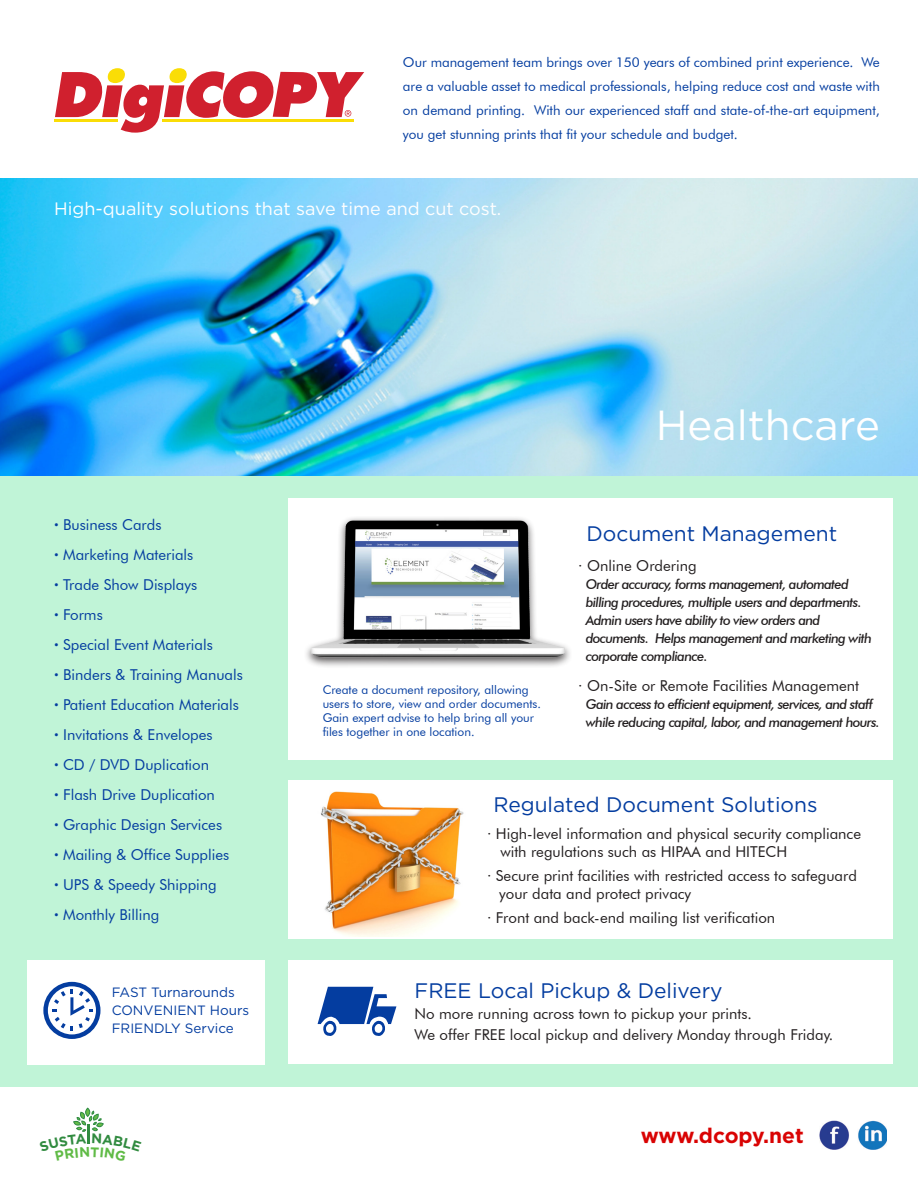
<style>
.page{position:relative;width:918px;height:1188px;background:#fff}
.page>*{position:absolute;margin:0;border:0;box-sizing:border-box;transform-origin:0 0}
.t1{font:42px "Gotham";color:#fff}
.t2{font:21px "Gotham";color:#043da0}
.t3{font:700 21px "Gotham";letter-spacing:-.005em;color:#d90303}
.t4{font:18px "Gotham";color:#fff}
.t5{font:15px "Futura BT";color:#231f20}
.t6{font:15px "Futura BT";color:#043da0}
.t7{font:italic 500 13.5px/18px "Futura BT";letter-spacing:-.05em;color:#231f20}
.t8{font:13.5px/24px "Futura BT";color:#043da0;text-align:justify}
.t9{font:13.5px "Gotham";color:#043da0}
.t10{font:12px/14.2px "Futura BT";color:#043da0}
.s1{font-weight:700}
</style>
<div class="page">
<div style="left:0;top:474px;width:918px;height:612px;background:#c0f4d7"></div>
<img style="left:0;top:178px;width:918px;height:297px">
<div style="left:288px;top:780px;width:604px;height:159px;background:#fff"></div>
<div style="left:288px;top:498px;width:604px;height:262px;background:#fff"></div>
<div style="left:288px;top:960px;width:604px;height:104px;background:#fff"></div>
<svg style="left:318px;top:987px;width:78px;height:49px"></svg>
<div style="left:27px;top:960px;width:238px;height:105px;background:#fff"></div>
<svg style="left:43px;top:982px;width:57px;height:57px"></svg>
<div style="left:304px;top:516px;width:269px;height:153px;background:#231f20;opacity:.78"></div>
<img style="left:308px;top:516px;width:261px;height:147px">
<img style="left:321px;top:791px;width:143px;height:145px">
<hr style="left:54px;top:120px;width:63px;height:2px;background:#fadd06">
<svg style="left:55px;top:68px;width:309px;height:65px"></svg>
<img style="left:819px;top:1120px;width:30px;height:30px">
<img style="left:858px;top:1120px;width:29px;height:30px">
<svg style="left:73px;top:1108px;width:31px;height:36px"></svg>
<p class="t8" style="left:403px;top:50px;width:479px">Our management team brings over 150 years of combined print experience. We are a valuable asset to medical professionals, helping reduce cost and waste with on demand printing. With our experienced staff and state-of-the-art equipment, you get stunning prints that fit your schedule and budget.</p>
<p class="t4" style="left:54px;top:197px;width:449px">High-quality solutions that save time and cut cost.</p>
<p class="t1" style="left:656px;top:398px;width:226px">Healthcare</p>
<p class="t6" style="left:54px;top:515px;width:109px"><span class="s1">·</span> Business Cards</p>
<p class="t6" style="left:54px;top:545px;width:141px"><span class="s1">·</span> Marketing Materials</p>
<p class="t6" style="left:54px;top:575px;width:145px"><span class="s1">·</span> Trade Show Displays</p>
<p class="t6" style="left:54px;top:605px;width:50px"><span class="s1">·</span> Forms</p>
<p class="t6" style="left:54px;top:635px;width:160px"><span class="s1">·</span> Special Event Materials</p>
<p class="t6" style="left:54px;top:665px;width:190px"><span class="s1">·</span> Binders &amp; Training Manuals</p>
<p class="t6" style="left:54px;top:695px;width:186px"><span class="s1">·</span> Patient Education Materials</p>
<p class="t6" style="left:54px;top:725px;width:160px"><span class="s1">·</span> Invitations &amp; Envelopes</p>
<p class="t6" style="left:54px;top:755px;width:157px"><span class="s1">·</span> CD / DVD Duplication</p>
<p class="t6" style="left:54px;top:785px;width:162px"><span class="s1">·</span> Flash Drive Duplication</p>
<p class="t6" style="left:54px;top:815px;width:170px"><span class="s1">·</span> Graphic Design Services</p>
<p class="t6" style="left:54px;top:845px;width:177px"><span class="s1">·</span> Mailing &amp; Office Supplies</p>
<p class="t6" style="left:54px;top:875px;width:164px"><span class="s1">·</span> UPS &amp; Speedy Shipping</p>
<p class="t6" style="left:54px;top:905px;width:107px"><span class="s1">·</span> Monthly Billing</p>
<p class="t9" style="left:112px;top:984px;width:125px">FAST Turnarounds</p>
<p class="t9" style="left:112px;top:1002px;width:139px">CONVENIENT Hours</p>
<p class="t9" style="left:112px;top:1020px;width:124px">FRIENDLY Service</p>
<p class="t10" style="left:323px;top:682px;width:220px">Create a document repository, allowing users to store, view and order documents.<br>Gain expert advise to help bring all your files together in one location.</p>
<p class="t2" style="left:586px;top:520px;width:252px">Document Management</p>
<p class="t5" style="left:578px;top:557px;width:120px">· Online Ordering</p>
<p class="t7" style="left:586px;top:575px;width:277px">Order accuracy, forms management, automated billing procedures, multiple users and departments.</p>
<p class="t7" style="left:586px;top:611px;width:288px">Admin users have ability to view orders and documents. Helps management and marketing with corporate compliance.</p>
<p class="t5" style="left:578px;top:677px;width:282px">· On-Site or Remote Facilities Management</p>
<p class="t7" style="left:586px;top:695px;width:296px">Gain access to efficient equipment, services, and staff while reducing capital, labor, and management hours.</p>
<p class="t2" style="left:493px;top:791px;width:326px">Regulated Document Solutions</p>
<p class="t5" style="left:487px;top:824px;width:375px">· High-level information and physical security compliance</p>
<p class="t5" style="left:500px;top:842px;width:288px">with regulations such as HIPAA and HITECH</p>
<p class="t5" style="left:487px;top:866px;width:371px">· Secure print facilities with restricted access to safeguard</p>
<p class="t5" style="left:499px;top:884px;width:193px">your data and protect privacy</p>
<p class="t5" style="left:487px;top:908px;width:290px">· Front and back-end mailing list verification</p>
<p class="t2" style="left:415px;top:977px;width:310px">FREE Local Pickup &amp; Delivery</p>
<p class="t5" style="left:415px;top:1004px;width:339px">No more running across town to pickup your prints.</p>
<p class="t5" style="left:415px;top:1025px;width:420px">We offer FREE local pickup and delivery Monday through Friday.</p>
<p class="t3" style="left:641px;top:1122px;width:165px">www.dcopy.net</p>
</div>
